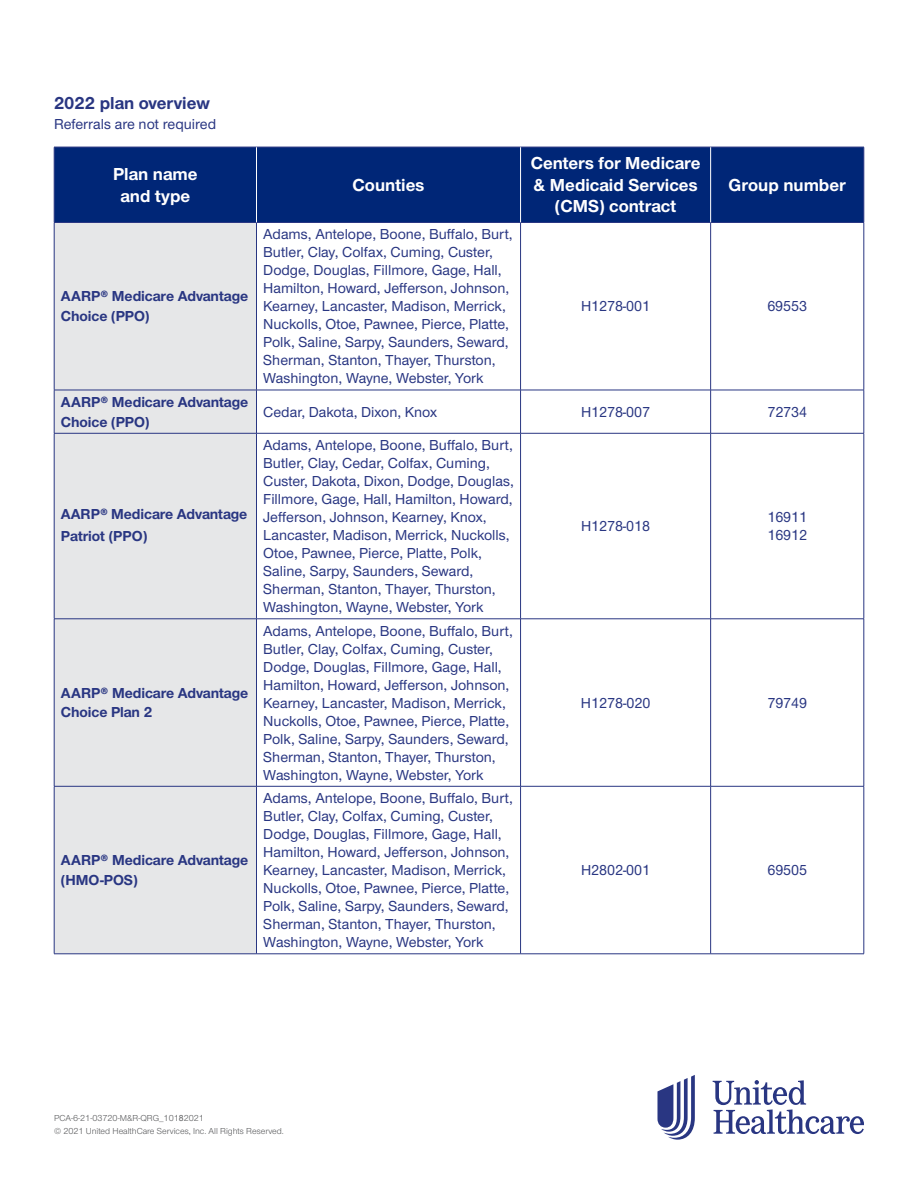
<style>
.page{position:relative;width:918px;height:1188px;background:#fff}
.page>*{position:absolute;margin:0;border:0;box-sizing:border-box;transform-origin:0 0}
.t1{font:700 18px/21.6px "UHC Sans";color:#fff;text-align:center}
.t2{font:700 18px "UHC Sans";color:#293682}
.t3{font:500 15px/18px "UHC Sans";color:#293682}
.t4{font:700 15px/19.8px "UHC Sans";letter-spacing:-.005em;color:#293682}
.t5{font:9px/13.2px "UHC Sans";color:#58595b}
</style>
<div class="page">
<svg style="left:657px;top:1075px;width:38px;height:65px"></svg>
<svg style="left:713px;top:1080px;width:151px;height:54px"></svg>
<div style="left:55px;top:148px;width:809px;height:74px;background:#002677"></div>
<div style="left:55px;top:223px;width:201px;height:731px;background:#e6e7e8"></div>
<hr style="left:54px;top:223px;width:1px;height:167px;background:#293682">
<hr style="left:256px;top:223px;width:1px;height:167px;background:#293682">
<hr style="left:520px;top:223px;width:1px;height:167px;background:#293682">
<hr style="left:710px;top:223px;width:1px;height:167px;background:#293682">
<hr style="left:864px;top:223px;width:1px;height:167px;background:#293682">
<hr style="left:54px;top:390px;width:202px;height:1px;background:#293682">
<hr style="left:54px;top:390px;width:1px;height:43px;background:#293682">
<hr style="left:256px;top:390px;width:265px;height:1px;background:#293682">
<hr style="left:256px;top:390px;width:1px;height:43px;background:#293682">
<hr style="left:521px;top:390px;width:190px;height:1px;background:#293682">
<hr style="left:520px;top:390px;width:1px;height:43px;background:#293682">
<hr style="left:711px;top:390px;width:153px;height:1px;background:#293682">
<hr style="left:710px;top:390px;width:1px;height:43px;background:#293682">
<hr style="left:864px;top:390px;width:1px;height:43px;background:#293682">
<hr style="left:54px;top:433px;width:202px;height:1px;background:#293682">
<hr style="left:54px;top:433px;width:1px;height:186px;background:#293682">
<hr style="left:256px;top:433px;width:265px;height:1px;background:#293682">
<hr style="left:256px;top:433px;width:1px;height:186px;background:#293682">
<hr style="left:521px;top:433px;width:190px;height:1px;background:#293682">
<hr style="left:520px;top:433px;width:1px;height:186px;background:#293682">
<hr style="left:711px;top:433px;width:153px;height:1px;background:#293682">
<hr style="left:710px;top:433px;width:1px;height:186px;background:#293682">
<hr style="left:864px;top:433px;width:1px;height:186px;background:#293682">
<hr style="left:54px;top:619px;width:202px;height:1px;background:#293682">
<hr style="left:54px;top:619px;width:1px;height:167px;background:#293682">
<hr style="left:256px;top:619px;width:265px;height:1px;background:#293682">
<hr style="left:256px;top:619px;width:1px;height:167px;background:#293682">
<hr style="left:521px;top:619px;width:190px;height:1px;background:#293682">
<hr style="left:520px;top:619px;width:1px;height:167px;background:#293682">
<hr style="left:711px;top:619px;width:153px;height:1px;background:#293682">
<hr style="left:710px;top:619px;width:1px;height:167px;background:#293682">
<hr style="left:864px;top:619px;width:1px;height:167px;background:#293682">
<hr style="left:54px;top:786px;width:202px;height:1px;background:#293682">
<hr style="left:54px;top:786px;width:1px;height:168px;background:#293682">
<hr style="left:256px;top:786px;width:265px;height:1px;background:#293682">
<hr style="left:256px;top:786px;width:1px;height:168px;background:#293682">
<hr style="left:521px;top:786px;width:190px;height:1px;background:#293682">
<hr style="left:520px;top:786px;width:1px;height:168px;background:#293682">
<hr style="left:711px;top:786px;width:153px;height:1px;background:#293682">
<hr style="left:710px;top:786px;width:1px;height:168px;background:#293682">
<hr style="left:864px;top:786px;width:1px;height:168px;background:#293682">
<hr style="left:54px;top:954px;width:202px;height:1px;background:#293682">
<hr style="left:256px;top:954px;width:265px;height:1px;background:#293682">
<hr style="left:521px;top:954px;width:190px;height:1px;background:#293682">
<hr style="left:711px;top:954px;width:153px;height:1px;background:#293682">
<hr style="left:54px;top:147px;width:202px;height:1px;background:#293682">
<hr style="left:54px;top:147px;width:1px;height:75px;background:#293682">
<hr style="left:256px;top:147px;width:265px;height:1px;background:#293682">
<hr style="left:521px;top:147px;width:190px;height:1px;background:#293682">
<hr style="left:711px;top:147px;width:153px;height:1px;background:#293682">
<hr style="left:864px;top:147px;width:1px;height:75px;background:#293682">
<hr style="left:54px;top:222px;width:202px;height:1px;background:#293682">
<hr style="left:256px;top:222px;width:265px;height:1px;background:#293682">
<hr style="left:521px;top:222px;width:190px;height:1px;background:#293682">
<hr style="left:711px;top:222px;width:153px;height:1px;background:#293682">
<hr style="left:256px;top:147px;width:1px;height:75px;background:#fff">
<hr style="left:520px;top:147px;width:1px;height:75px;background:#fff">
<hr style="left:710px;top:147px;width:1px;height:75px;background:#fff">
<p class="t2" style="left:54px;top:91px;width:157px">2022 plan overview</p>
<p class="t3" style="left:54px;top:114px;width:164px">Referrals are not required</p>
<p class="t1" style="left:113px;top:163px;width:86px">Plan name and type</p>
<p class="t1" style="left:353px;top:173px;width:73px">Counties</p>
<p class="t4" style="left:61px;top:286px;width:189px">AARP® Medicare Advantage<br>Choice (PPO)</p>
<p class="t3" style="left:263px;top:225px;width:251px">Adams, Antelope, Boone, Buffalo, Burt, Butler, Clay, Colfax, Cuming, Custer, Dodge, Douglas, Fillmore, Gage, Hall, Hamilton, Howard, Jefferson, Johnson, Kearney, Lancaster, Madison, Merrick, Nuckolls, Otoe, Pawnee, Pierce, Platte, Polk, Saline, Sarpy, Saunders, Seward, Sherman, Stanton, Thayer, Thurston, Washington, Wayne, Webster, York</p>
<p class="t1" style="left:531px;top:152px;width:171px">Centers for Medicare &amp; Medicaid Services (CMS) contract</p>
<p class="t1" style="left:729px;top:173px;width:119px">Group number</p>
<p class="t3" style="left:581px;top:297px;width:70px">H1278-001</p>
<p class="t3" style="left:767px;top:297px;width:41px">69553</p>
<p class="t4" style="left:61px;top:391px;width:189px">AARP® Medicare Advantage<br>Choice (PPO)</p>
<p class="t3" style="left:263px;top:402px;width:175px">Cedar, Dakota, Dixon, Knox</p>
<p class="t3" style="left:581px;top:402px;width:70px">H1278-007</p>
<p class="t3" style="left:767px;top:402px;width:41px">72734</p>
<p class="t4" style="left:61px;top:503px;width:188px;line-height:21.6px">AARP® Medicare Advantage<br>Patriot (PPO)</p>
<p class="t4" style="left:61px;top:682px;width:189px">AARP® Medicare Advantage<br>Choice Plan 2</p>
<p class="t4" style="left:61px;top:850px;width:189px">AARP® Medicare Advantage (HMO-POS)</p>
<p class="t3" style="left:263px;top:435px;width:252px">Adams, Antelope, Boone, Buffalo, Burt, Butler, Clay, Cedar, Colfax, Cuming, Custer, Dakota, Dixon, Dodge, Douglas, Fillmore, Gage, Hall, Hamilton, Howard, Jefferson, Johnson, Kearney, Knox, Lancaster, Madison, Merrick, Nuckolls, Otoe, Pawnee, Pierce, Platte, Polk, Saline, Sarpy, Saunders, Seward, Sherman, Stanton, Thayer, Thurston, Washington, Wayne, Webster, York</p>
<p class="t3" style="left:263px;top:621px;width:251px">Adams, Antelope, Boone, Buffalo, Burt, Butler, Clay, Colfax, Cuming, Custer, Dodge, Douglas, Fillmore, Gage, Hall, Hamilton, Howard, Jefferson, Johnson, Kearney, Lancaster, Madison, Merrick, Nuckolls, Otoe, Pawnee, Pierce, Platte, Polk, Saline, Sarpy, Saunders, Seward, Sherman, Stanton, Thayer, Thurston, Washington, Wayne, Webster, York</p>
<p class="t3" style="left:263px;top:788px;width:251px">Adams, Antelope, Boone, Buffalo, Burt, Butler, Clay, Colfax, Cuming, Custer, Dodge, Douglas, Fillmore, Gage, Hall, Hamilton, Howard, Jefferson, Johnson, Kearney, Lancaster, Madison, Merrick, Nuckolls, Otoe, Pawnee, Pierce, Platte, Polk, Saline, Sarpy, Saunders, Seward, Sherman, Stanton, Thayer, Thurston, Washington, Wayne, Webster, York</p>
<p class="t5" style="left:54px;top:1111px;width:231px">PCA-6-21-03720-M&amp;R-QRG_10182021<br>© 2021 United HealthCare Services, Inc. All Rights Reserved.</p>
<p class="t3" style="left:581px;top:516px;width:70px">H1278-018</p>
<p class="t3" style="left:767px;top:507px;width:41px">16911<br>16912</p>
<p class="t3" style="left:581px;top:693px;width:71px">H1278-020</p>
<p class="t3" style="left:767px;top:693px;width:41px">79749</p>
<p class="t3" style="left:581px;top:860px;width:70px">H2802-001</p>
<p class="t3" style="left:767px;top:860px;width:41px">69505</p>
</div>
